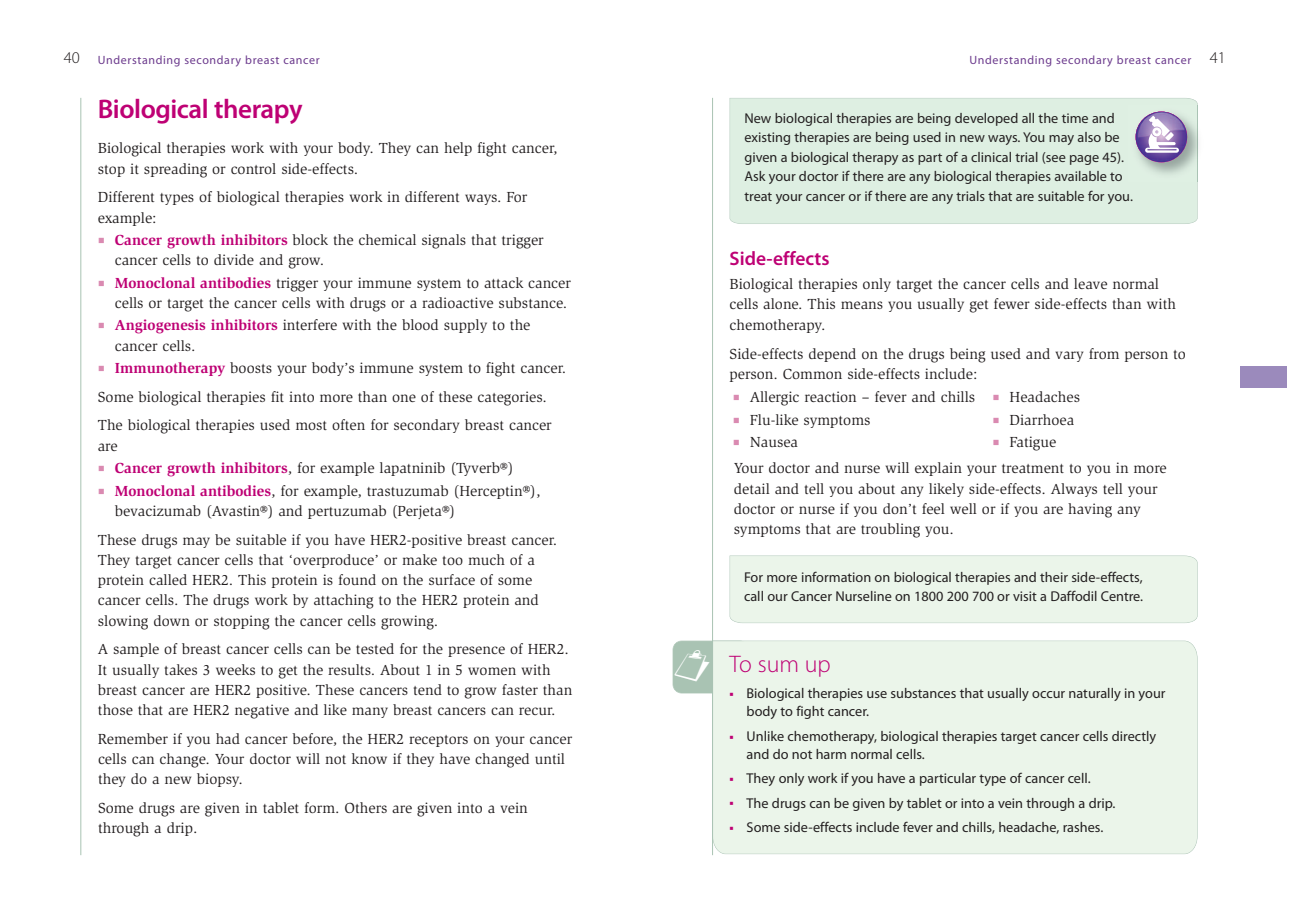
<style>
.page{position:relative;width:1289px;height:919px;background:#fff}
.page>*{position:absolute;margin:0;border:0;box-sizing:border-box;transform-origin:0 0}
.t1{font:600 27px "Myriad Pro";letter-spacing:-.015em;color:#be0174}
.t2{font:300 24px "Myriad Pro";color:#be0174}
.t3{font:600 19.5px "Myriad Pro";color:#be0174}
.t4{font:300 16.5px "Myriad Pro";color:#231f20}
.t5{font:15px/20.2px "Slimbach Std";color:#231f20}
.t6{font:14.25px/19.5px "Myriad Pro";color:#231f20}
.t7{font:12px "Myriad Pro";letter-spacing:.05em;color:#6c3b8d}
.s1{font-family:"Minion Pro";font-size:18px;color:#da8ab1}
.s2{font-weight:700;color:#be0174}
.s3{color:#fff}
.s4{font-family:"Minion Pro";font-size:10.5px;color:#be0174}
</style>
<div class="page">
<hr style="left:712px;top:98px;width:1px;height:757px;background:#a9c3b3">
<hr style="left:81px;top:98px;width:1px;height:757px;background:#a9c3b3">
<div style="left:729px;top:98px;width:468px;height:126px;background:#deefe2"></div>
<div style="left:673px;top:641px;width:75px;height:52px;background:#a9c3b3;border-radius:9px"></div>
<div style="left:672px;top:640px;width:76px;height:53px;border:1px solid #a9c3b3;border-radius:9px"></div>
<div style="left:712px;top:640px;width:485px;height:214px;background:#ebf5ea"></div>
<div style="left:729px;top:555px;width:468px;height:68px;background:#ebf5ea"></div>
<img style="left:1128px;top:105px;width:70px;height:76px">
<img style="left:1196px;top:105px;width:1px;height:76px">
<img style="left:1135px;top:112px;width:52px;height:50px;border-radius:50%">
<svg style="left:1145px;top:116px;width:33px;height:37px"></svg>
<div style="left:1239px;top:367px;width:47px;height:21px;background:#9b8abc"></div>
<p class="t4" style="left:64px;top:52px;width:18px">40</p>
<p class="t7" style="left:98px;top:56px;width:223px">Understanding secondary breast cancer</p>
<p class="t4" style="left:1209px;top:52px;width:18px">41</p>
<h1 class="t1" style="left:98px;top:99px;width:206px">Biological therapy</h1>
<p class="t5" style="left:98px;top:139px;width:461px">Biological therapies work with your body. They can help fight cancer, stop it spreading or control side-effects.</p>
<p class="t5" style="left:98px;top:188px;width:431px">Different types of biological therapies work in different ways. For example:</p>
<p class="t5" style="left:115px;top:231px;width:430px;text-indent:-17px"><span class="s1">■</span> <span class="s2">Cancer growth inhibitors</span> block the chemical signals that trigger cancer cells to divide and grow.</p>
<p class="t5" style="left:98px;top:273px;width:474px;text-align:right"><span class="s1">■</span> <span class="s2">Monoclonal antibodies</span> trigger your immune system to attack cancer cells or target the cancer cells with drugs or a radioactive substance.</p>
<p class="t5" style="left:115px;top:316px;width:417px;text-indent:-17px"><span class="s1">■</span> <span class="s2">Angiogenesis inhibitors</span> interfere with the blood supply to the cancer cells.</p>
<p class="t5" style="left:98px;top:354px;width:470px;line-height:28.8px"><span class="s1">■</span> <span class="s2">Immunotherapy</span> boosts your body’s immune system to fight cancer.<br>Some biological therapies fit into more than one of these categories.<br>The biological therapies used most often for secondary breast cancer</p>
<p class="t5" style="left:98px;top:436px;width:21px">are</p>
<p class="t5" style="left:98px;top:459px;width:417px"><span class="s1">■</span> <span class="s2">Cancer growth inhibitors</span>, for example lapatninib (Tyverb®)</p>
<p class="t5" style="left:115px;top:481px;width:427px;text-indent:-17px"><span class="s1">■</span> <span class="s2">Monoclonal antibodies</span>, for example, trastuzumab (Herceptin®), bevacizumab (Avastin®) and pertuzumab (Perjeta®)</p>
<p class="t5" style="left:98px;top:530px;width:461px">These drugs may be suitable if you have HER2-positive breast cancer.<br>They target cancer cells that ‘overproduce’ or make too much of a protein called HER2. This protein is found on the surface of some cancer cells. The drugs work by attaching to the HER2 protein and slowing down or stopping the cancer cells growing.</p>
<p class="t5" style="left:98px;top:640px;width:476px">A sample of breast cancer cells can be tested for the presence of HER2.<br>It usually takes 3 weeks to get the results. About 1 in 5 women with breast cancer are HER2 positive. These cancers tend to grow faster than those that are HER2 negative and like many breast cancers can recur.</p>
<p class="t5" style="left:98px;top:729px;width:476px">Remember if you had cancer before, the HER2 receptors on your cancer cells can change. Your doctor will not know if they have changed until they do a new biopsy.</p>
<p class="t5" style="left:98px;top:799px;width:431px">Some drugs are given in tablet form. Others are given into a vein through a drip.</p>
<p class="t7" style="left:969px;top:56px;width:223px">Understanding secondary breast cancer</p>
<p class="t6" style="left:744px;top:109px;width:390px">New biological therapies are being developed all the time and existing therapies are being used in new ways. You may also be given a biological therapy as part of a clinical trial (see page 45).<br>Ask your doctor if there are any biological therapies available to treat your cancer or if there are any trials that are suitable for you.</p>
<h3 class="t3" style="left:729px;top:251px;width:101px">Side-effects</h3>
<p class="t5" style="left:729px;top:275px;width:448px">Biological therapies only target the cancer cells and leave normal cells alone. This means you usually get fewer side-effects than with chemotherapy.</p>
<p class="t5" style="left:729px;top:344px;width:458px">Side-effects depend on the drugs being used and vary from person to person. Common side-effects include:</p>
<p class="t5" style="left:732px;top:388px;width:244px"><span class="s1">■</span> Allergic reaction – fever and chills</p>
<p class="t5" style="left:732px;top:410px;width:139px"><span class="s1">■</span> Flu-like symptoms</p>
<p class="t5" style="left:732px;top:433px;width:67px"><span class="s1">■</span> Nausea</p>
<p class="t5" style="left:992px;top:388px;width:89px"><span class="s1">■</span> Headaches</p>
<p class="t5" style="left:992px;top:410px;width:83px"><span class="s1">■</span> Diarrhoea</p>
<p class="t5" style="left:733px;top:430px;width:434px;line-height:26.1px;text-indent:259px"><span class="s1">■</span> Fatigue<br>Your doctor and nurse will explain your treatment to you in more</p>
<p class="t5" style="left:733px;top:479px;width:425px">detail and tell you about any likely side-effects. Always tell your doctor or nurse if you don’t feel well or if you are having any symptoms that are troubling you.</p>
<p class="t6" style="left:744px;top:568px;width:400px">For more information on biological therapies and their side-effects, call our Cancer Nurseline on 1800 200 700 or visit a Daffodil Centre.</p>
<h2 class="t2" style="left:671px;top:654px;width:161px"><span class="s3">▪</span> To sum up</h2>
<p class="t6" style="left:746px;top:685px;width:420px;line-height:18px;text-indent:-17px"><span class="s4">■</span> Biological therapies use substances that usually occur naturally in your body to fight cancer.</p>
<p class="t6" style="left:746px;top:728px;width:411px;line-height:18px;text-indent:-17px"><span class="s4">■</span> Unlike chemotherapy, biological therapies target cancer cells directly and do not harm normal cells.</p>
<p class="t6" style="left:729px;top:769px;width:362px"><span class="s4">■</span> They only work if you have a particular type of cancer cell.</p>
<p class="t6" style="left:729px;top:794px;width:387px"><span class="s4">■</span> The drugs can be given by tablet or into a vein through a drip.</p>
<p class="t6" style="left:729px;top:818px;width:375px"><span class="s4">■</span> Some side-effects include fever and chills, headache, rashes.</p>
</div>
